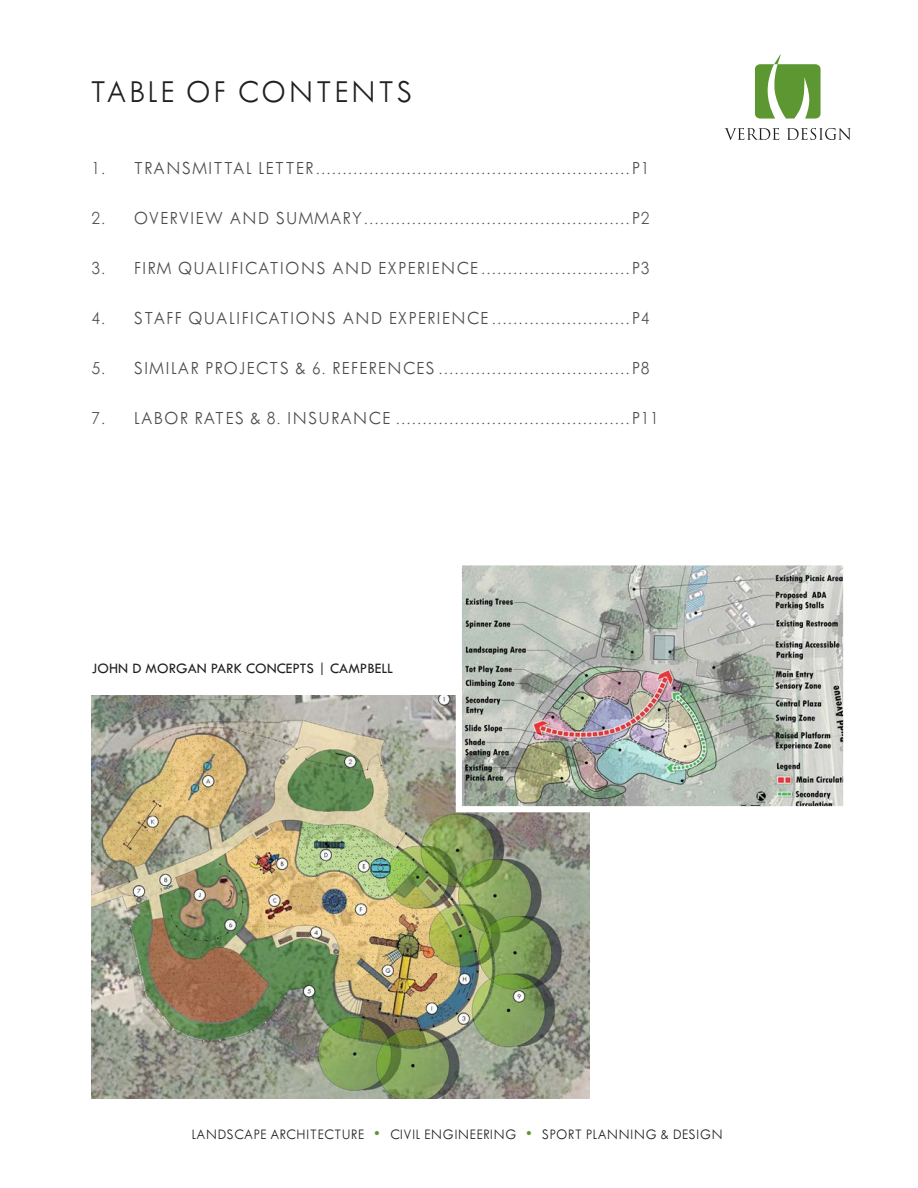
<style>
.page{position:relative;width:918px;height:1188px;background:#fff}
.page>*{position:absolute;margin:0;border:0;box-sizing:border-box;transform-origin:0 0}
.t1{font:300 33px "Tw Cen MT Std";letter-spacing:.07em;color:#231f20}
.TOC_List{font:300 19.2px "Tw Cen MT Std";letter-spacing:.06em;color:#4b4c4d}
.t2{font:300 15px "Tw Cen MT Std";letter-spacing:.02em;color:#231f20}
.Disclaimer{font:15px "Tw Cen MT Std";color:#231f20}
.s1{font-family:"Tw Cen";font-weight:400;font-size:16.5px;color:#5c9731}
</style>
<div class="page">
<img style="left:92px;top:695px;width:498px;height:403px">
<img style="left:463px;top:566px;width:379px;height:239px">
<div style="left:456px;top:559px;width:393px;height:253px;border:6px solid #fff"></div>
<svg style="left:724px;top:128px;width:55px;height:12px"></svg>
<svg style="left:787px;top:128px;width:64px;height:12px"></svg>
<svg style="left:755px;top:54px;width:66px;height:65px"></svg>
<p class="t1" style="left:90px;top:74px;width:324px">TABLE OF CONTENTS</p>
<p class="TOC_List" style="left:92px;top:158px;width:559px">1. TRANSMITTAL LETTER...........................................................P1</p>
<p class="TOC_List" style="left:92px;top:208px;width:559px">2. OVERVIEW AND SUMMARY..................................................P2</p>
<p class="TOC_List" style="left:92px;top:258px;width:559px">3. FIRM QUALIFICATIONS AND EXPERIENCE............................P3</p>
<p class="TOC_List" style="left:92px;top:308px;width:559px">4. STAFF QUALIFICATIONS AND EXPERIENCE ..........................P4</p>
<p class="TOC_List" style="left:92px;top:358px;width:559px">5. SIMILAR PROJECTS &amp; 6. REFERENCES ....................................P8</p>
<p class="TOC_List" style="left:92px;top:408px;width:568px">7. LABOR RATES &amp; 8. INSURANCE ............................................P11</p>
<p class="Disclaimer" style="left:92px;top:660px;width:303px">JOHN D MORGAN PARK CONCEPTS | CAMPBELL</p>
<p class="t2" style="left:191px;top:1126px;width:533px">LANDSCAPE ARCHITECTURE <span class="s1">•</span> CIVIL ENGINEERING <span class="s1">•</span> SPORT PLANNING &amp; DESIGN</p>
</div>
